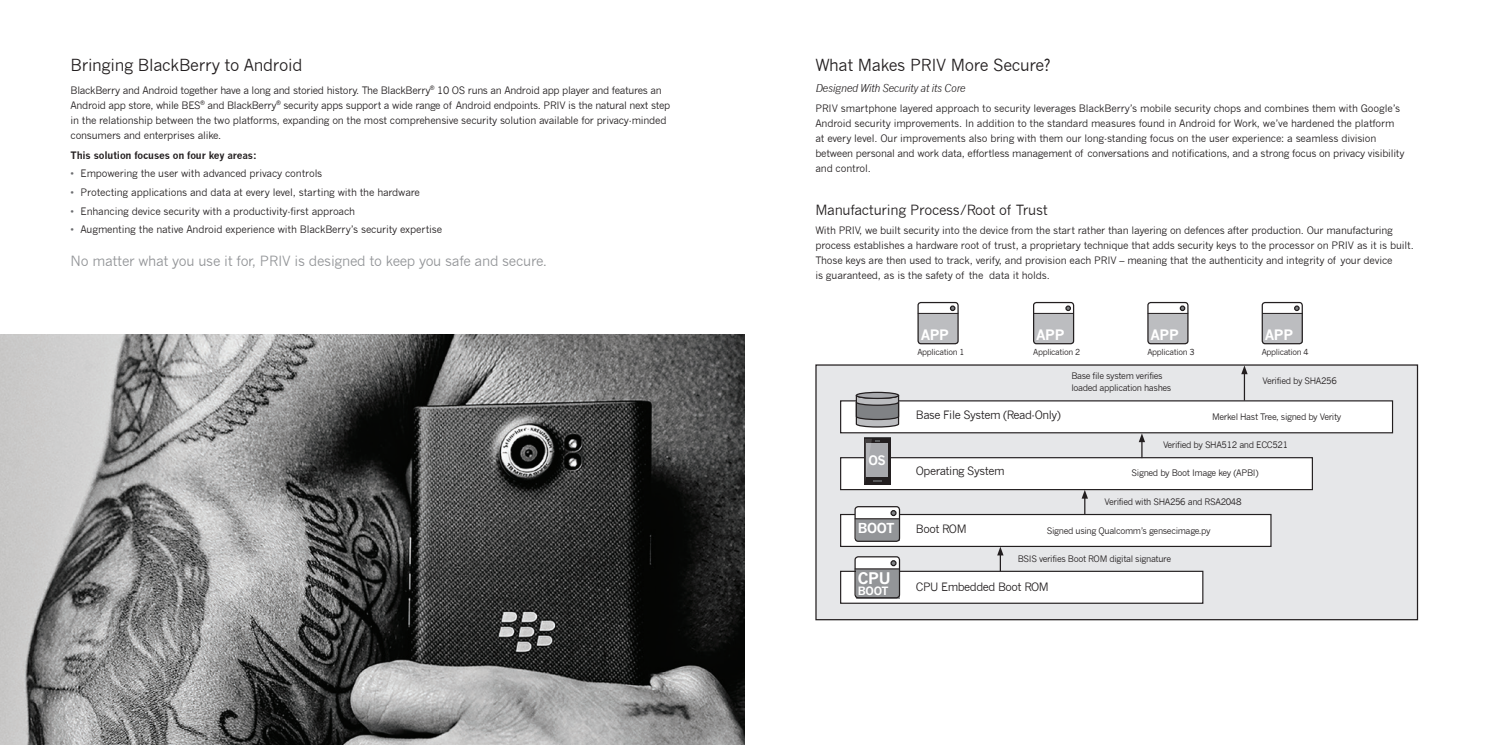
<style>
.page{position:relative;width:1489px;height:745px;background:#fff}
.page>*{position:absolute;margin:0;border:0;box-sizing:border-box;transform-origin:0 0}
.t1{font:16.25px "News Gothic";letter-spacing:-.02em;color:#231f20}
.t2{font:700 15.62px "News Gothic";color:#fff}
.t3{font:700 14.12px "News Gothic";letter-spacing:-.03em;color:#fff}
.t4{font:13.75px "News Gothic";letter-spacing:-.02em;color:#939598}
.t5{font:13.75px "News Gothic";letter-spacing:-.02em;color:#231f20}
.t6{font:700 13.38px "News Gothic";color:#fff}
.t7{font:700 12.75px "News Gothic";color:#fff}
.t8{font:11.25px "News Gothic";letter-spacing:-.04em;color:#231f20}
.t9{font:700 11.12px "News Gothic";color:#fff}
.t10{font:italic 10.62px "News Gothic";letter-spacing:-.03em;color:#231f20}
.t11{font:10px/15px "News Gothic";letter-spacing:-.02em;color:#231f20}
.t12{font:700 10px "News Gothic";letter-spacing:-.015em;color:#231f20}
.t13{font:8.75px/11.8px "News Gothic";letter-spacing:-.04em;color:#231f20}
.t14{font:8.12px "News Gothic";letter-spacing:-.04em;color:#231f20}
.s1{color:#6c6d70}
</style>
<div class="page">
<div style="left:816px;top:365px;width:601px;height:254px;background:#e6e7e9"></div>
<div style="left:815px;top:364px;width:602px;height:256px;border:1px solid #231f20"></div>
<div style="left:840px;top:400px;width:552px;height:32px;background:#fff"></div>
<div style="left:840px;top:400px;width:552px;height:33px;border:1px solid #231f20"></div>
<div style="left:840px;top:457px;width:472px;height:32px;background:#fff"></div>
<div style="left:840px;top:457px;width:472px;height:33px;border:1px solid #231f20"></div>
<div style="left:840px;top:514px;width:430px;height:32px;background:#fff"></div>
<div style="left:840px;top:513px;width:431px;height:33px;border:1px solid #231f20"></div>
<div style="left:840px;top:571px;width:362px;height:32px;background:#fff"></div>
<div style="left:840px;top:570px;width:363px;height:33px;border:1px solid #231f20"></div>
<div style="left:918px;top:313px;width:39px;height:29px;background:#bcbdc0"></div>
<div style="left:917px;top:302px;width:41px;height:42px;border:1px solid #231f20;border-radius:3px"></div>
<hr style="left:917px;top:313px;width:41px;height:1px;background:#231f20">
<svg style="left:949px;top:305px;width:6px;height:6px"></svg>
<div style="left:1034px;top:313px;width:39px;height:29px;background:#bcbdc0"></div>
<div style="left:1032px;top:302px;width:42px;height:42px;border:1px solid #231f20;border-radius:3px"></div>
<hr style="left:1033px;top:313px;width:40px;height:1px;background:#231f20">
<svg style="left:1065px;top:305px;width:5px;height:6px"></svg>
<div style="left:1148px;top:313px;width:39px;height:29px;background:#bcbdc0"></div>
<div style="left:1147px;top:302px;width:41px;height:42px;border:1px solid #231f20;border-radius:3px"></div>
<hr style="left:1147px;top:313px;width:41px;height:1px;background:#231f20">
<svg style="left:1179px;top:305px;width:6px;height:6px"></svg>
<div style="left:1262px;top:313px;width:39px;height:29px;background:#bcbdc0"></div>
<div style="left:1261px;top:302px;width:41px;height:42px;border:1px solid #231f20;border-radius:3px"></div>
<hr style="left:1261px;top:313px;width:41px;height:1px;background:#231f20">
<svg style="left:1294px;top:305px;width:5px;height:6px"></svg>
<div style="left:855px;top:557px;width:44px;height:11px;background:#fff"></div>
<div style="left:855px;top:568px;width:44px;height:30px;background:#939598"></div>
<div style="left:854px;top:556px;width:46px;height:42px;border:1px solid #231f20;border-radius:3px"></div>
<hr style="left:854px;top:568px;width:45px;height:1px;background:#231f20">
<div style="left:890px;top:559px;width:6px;height:7px;border:1px solid #231f20;border-radius:50%"></div>
<div style="left:855px;top:507px;width:44px;height:11px;background:#fff"></div>
<div style="left:855px;top:518px;width:44px;height:22px;background:#939598"></div>
<div style="left:854px;top:505px;width:46px;height:36px;border:1px solid #231f20;border-radius:3px"></div>
<hr style="left:854px;top:518px;width:45px;height:1px;background:#231f20">
<div style="left:890px;top:509px;width:6px;height:7px;border:1px solid #231f20;border-radius:50%"></div>
<svg style="left:864px;top:437px;width:26px;height:48px"></svg>
<div style="left:864px;top:438px;width:26px;height:46px;background:#231f20"></div>
<div style="left:866px;top:443px;width:22px;height:33px;background:#a8a9ad"></div>
<svg style="left:864px;top:439px;width:17px;height:43px"></svg>
<svg style="left:855px;top:396px;width:44px;height:32px"></svg>
<svg style="left:856px;top:392px;width:42px;height:6px"></svg>
<div style="left:855px;top:391px;width:44px;height:8px;border:1px solid #231f20;border-radius:50%"></div>
<svg style="left:1241px;top:365px;width:6px;height:35px"></svg>
<svg style="left:1138px;top:433px;width:6px;height:25px"></svg>
<svg style="left:1081px;top:489px;width:6px;height:25px"></svg>
<svg style="left:997px;top:546px;width:6px;height:25px"></svg>
<img style="left:0;top:334px;width:744px;height:410px">
<h1 class="t1" style="left:71px;top:56px;width:233px">Bringing BlackBerry to Android</h1>
<p class="t11" style="left:71px;top:82px;width:601px">BlackBerry and Android together have a long and storied history. The BlackBerry<sup>®</sup> 10 OS runs an Android app player and features an Android app store, while BES<sup>®</sup> and BlackBerry<sup>®</sup> security apps support a wide range of Android endpoints. PRIV is the natural next step in the relationship between the two platforms, expanding on the most comprehensive security solution available for privacy-minded consumers and enterprises alike.</p>
<p class="t12" style="left:71px;top:149px;width:187px">This solution focuses on four key areas:</p>
<p class="t11" style="left:71px;top:166px;width:253px"><span class="s1">•</span> Empowering the user with advanced privacy controls</p>
<p class="t11" style="left:71px;top:185px;width:351px"><span class="s1">•</span> Protecting applications and data at every level, starting with the hardware</p>
<p class="t11" style="left:71px;top:203px;width:286px"><span class="s1">•</span> Enhancing device security with a productivity-first approach</p>
<p class="t11" style="left:71px;top:222px;width:373px"><span class="s1">•</span> Augmenting the native Android experience with BlackBerry’s security expertise</p>
<h3 class="t4" style="left:71px;top:253px;width:478px">No matter what you use it for, PRIV is designed to keep you safe and secure.</h3>
<h1 class="t1" style="left:815px;top:56px;width:237px">What Makes PRIV More Secure?</h1>
<p class="t10" style="left:815px;top:81px;width:152px">Designed With Security at its Core</p>
<p class="t11" style="left:815px;top:101px;width:590px">PRIV smartphone layered approach to security leverages BlackBerry’s mobile security chops and combines them with Google’s Android security improvements. In addition to the standard measures found in Android for Work, we’ve hardened the platform at every level. Our improvements also bring with them our long-standing focus on the user experience: a seamless division between personal and work data, effortless management of conversations and notifications, and a strong focus on privacy visibility and control.</p>
<h3 class="t5" style="left:815px;top:202px;width:234px">Manufacturing Process/Root of Trust</h3>
<p class="t11" style="left:815px;top:222px;width:600px">With PRIV, we built security into the device from the start rather than layering on defences after production. Our manufacturing process establishes a hardware root of trust, a proprietary technique that adds security keys to the processor on PRIV as it is built.<br>Those keys are then used to track, verify, and provision each PRIV – meaning that the authenticity and integrity of your device<br>is guaranteed, as is the safety of the data it holds.</p>
<h3 class="t3" style="left:920px;top:326px;width:30px">APP</h3>
<h3 class="t3" style="left:1036px;top:326px;width:30px">APP</h3>
<h3 class="t3" style="left:1150px;top:326px;width:30px">APP</h3>
<h3 class="t3" style="left:1264px;top:326px;width:30px">APP</h3>
<p class="t14" style="left:917px;top:347px;width:48px">Application 1</p>
<p class="t14" style="left:1033px;top:347px;width:48px">Application 2</p>
<p class="t14" style="left:1147px;top:347px;width:48px">Application 3</p>
<p class="t14" style="left:1261px;top:347px;width:48px">Application 4</p>
<p class="t13" style="left:1071px;top:370px;width:102px">Base file system verifies loaded application hashes</p>
<p class="t13" style="left:1262px;top:374px;width:76px">Verified by SHA256</p>
<p class="t8" style="left:915px;top:408px;width:146px">Base File System (Read-Only)</p>
<p class="t13" style="left:1211px;top:410px;width:131px">Merkel Hast Tree, signed by Verity</p>
<p class="t7" style="left:868px;top:451px;width:19px">OS</p>
<h3 class="t6" style="left:857px;top:520px;width:38px">BOOT</h3>
<h2 class="t2" style="left:857px;top:568px;width:34px">CPU</h2>
<p class="t9" style="left:857px;top:583px;width:32px">BOOT</p>
<p class="t8" style="left:915px;top:464px;width:90px">Operating System</p>
<p class="t8" style="left:915px;top:522px;width:52px">Boot ROM</p>
<p class="t13" style="left:1162px;top:439px;width:127px">Verified by SHA512 and ECC521</p>
<p class="t13" style="left:1131px;top:467px;width:128px">Signed by Boot Image key (APBI)</p>
<p class="t13" style="left:1104px;top:496px;width:138px">Verified with SHA256 and RSA2048</p>
<p class="t13" style="left:1046px;top:524px;width:165px">Signed using Qualcomm’s gensecimage.py</p>
<p class="t13" style="left:1017px;top:552px;width:155px">BSIS verifies Boot ROM digital signature</p>
<p class="t8" style="left:915px;top:579px;width:134px">CPU Embedded Boot ROM</p>
</div>
